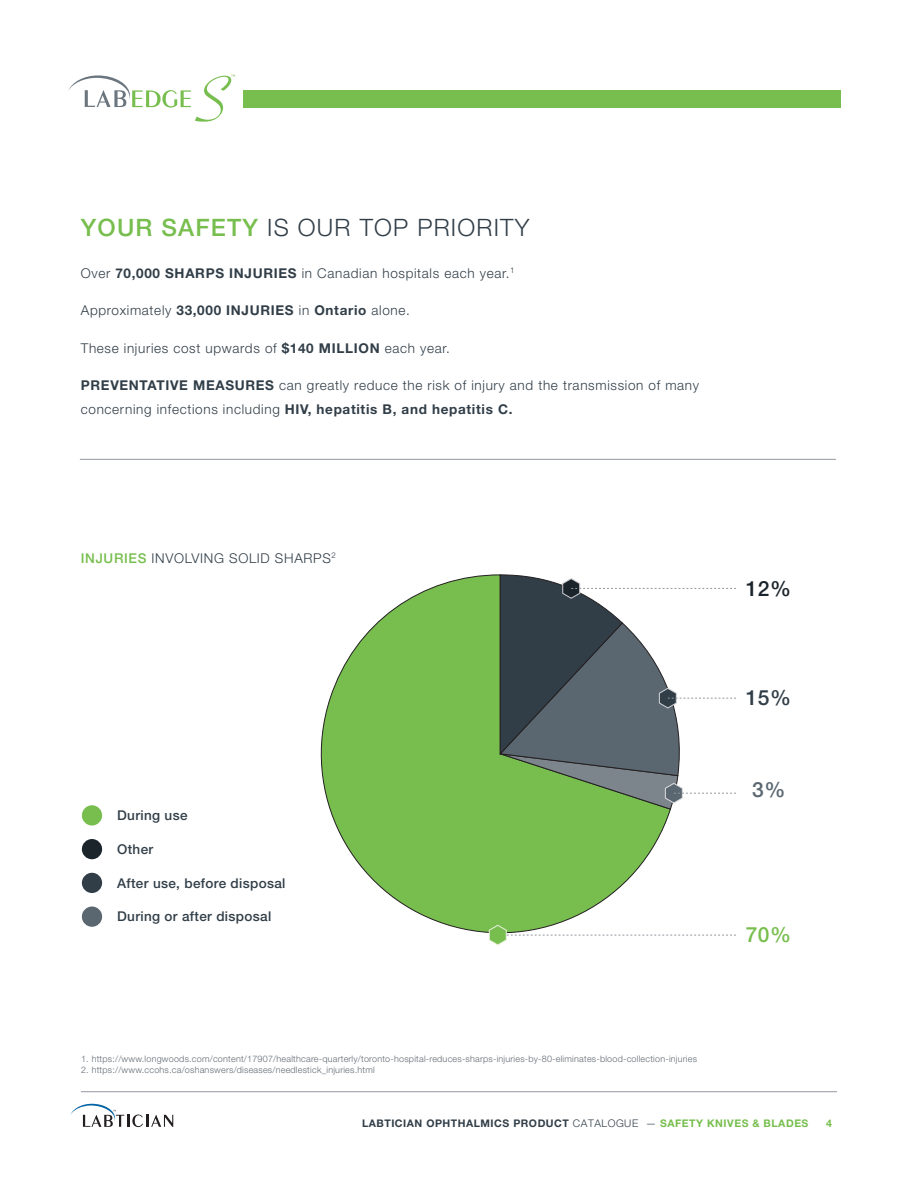
<style>
.page{position:relative;width:918px;height:1188px;background:#fff}
.page>*{position:absolute;margin:0;border:0;box-sizing:border-box;transform-origin:0 0}
.t1{font:300 24px "Helvetica Neue LT Std";letter-spacing:.05em;color:#313e48}
.t2{font:500 21px "Helvetica Neue LT Std";color:#77be4e}
.t3{font:500 21px "Helvetica Neue LT Std";color:#1b242b}
.t4{font:500 21px "Helvetica Neue LT Std";color:#313e48}
.t5{font:500 21px "Helvetica Neue LT Std";color:#5a6670}
.t6{font:300 13.5px/24px "Helvetica Neue LT Std";letter-spacing:.05em;color:#313e48}
.t7{font:500 13.5px "Helvetica Neue LT Std";letter-spacing:.025em;color:#313e48}
.t8{font:700 10.5px "Helvetica Neue LT Std";letter-spacing:.05em;color:#313e48}
.t9{font:700 10.5px "Helvetica Neue LT Std";color:#77be4e}
.t10{font:300 9px "Helvetica Neue LT Std";letter-spacing:.025em;color:#616a72}
.s1{font-weight:500;color:#77be4e}
.s2{font-weight:700}
.s3{font-weight:300}
.s4{color:#77be4e}
</style>
<div class="page">
<hr style="left:81px;top:1091px;width:756px;height:1px;background:#94989f">
<svg style="left:70px;top:1104px;width:103px;height:23px"></svg>
<div style="left:243px;top:90px;width:598px;height:18px;background:#77be4e"></div>
<svg style="left:68px;top:74px;width:167px;height:48px"></svg>
<hr style="left:80px;top:459px;width:756px;height:1px;background:#94989f">
<div style="left:82px;top:839px;width:20px;height:20px;background:#1b242b;border-radius:50%"></div>
<div style="left:82px;top:873px;width:20px;height:20px;background:#313e48;border-radius:50%"></div>
<div style="left:82px;top:907px;width:20px;height:20px;background:#5a6670;border-radius:50%"></div>
<div style="left:82px;top:805px;width:20px;height:21px;background:#77be4e;border-radius:50%"></div>
<svg style="left:320px;top:574px;width:351px;height:359px"></svg>
<svg style="left:488px;top:924px;width:248px;height:22px"></svg>
<svg style="left:500px;top:574px;width:236px;height:236px"></svg>
<h1 class="t1" style="left:81px;top:213px;width:450px"><span class="s1">YOUR SAFETY</span> IS OUR TOP PRIORITY</h1>
<p class="t6" style="left:81px;top:261px;width:435px">Over <span class="s2">70,000 SHARPS INJURIES</span> in Canadian hospitals each year.<sup>1</sup></p>
<p class="t6" style="left:81px;top:298px;width:331px">Approximately <span class="s2">33,000 INJURIES</span> in <span class="s2">Ontario</span> alone.</p>
<p class="t6" style="left:81px;top:336px;width:371px">These injuries cost upwards of <span class="s2">$140 MILLION</span> each year.</p>
<p class="t6" style="left:81px;top:373px;width:620px"><span class="s2">PREVENTATIVE MEASURES</span> can greatly reduce the risk of injury and the transmission of many concerning infections including <span class="s2">HIV, hepatitis B, and hepatitis C.</span></p>
<p class="t6" style="left:81px;top:546px;width:257px"><span class="s1">INJURIES</span> INVOLVING SOLID SHARPS<sup>2</sup></p>
<p class="t7" style="left:117px;top:807px;width:72px">During use</p>
<p class="t7" style="left:117px;top:841px;width:38px">Other</p>
<p class="t7" style="left:117px;top:875px;width:170px">After use, before disposal</p>
<p class="t7" style="left:117px;top:909px;width:156px">During or after disposal</p>
<p class="t10" style="left:81px;top:1053px;width:618px">1. https://www.longwoods.com/content/17907/healthcare-quarterly/toronto-hospital-reduces-sharps-injuries-by-80-eliminates-blood-collection-injuries</p>
<p class="t10" style="left:81px;top:1064px;width:295px">2. https://www.ccohs.ca/oshanswers/diseases/needlestick_injuries.html</p>
<h2 class="t3" style="left:746px;top:576px;width:47px">12%</h2>
<h2 class="t4" style="left:746px;top:685px;width:47px">15%</h2>
<h2 class="t5" style="left:752px;top:777px;width:35px">3%</h2>
<h2 class="t2" style="left:746px;top:922px;width:47px">70%</h2>
<p class="t8" style="left:362px;top:1117px;width:448px">LABTICIAN OPHTHALMICS PRODUCT <span class="s3">CATALOGUE —</span> <span class="s4">SAFETY KNIVES &amp; BLADES</span></p>
<p class="t9" style="left:826px;top:1117px;width:7px">4</p>
</div>
